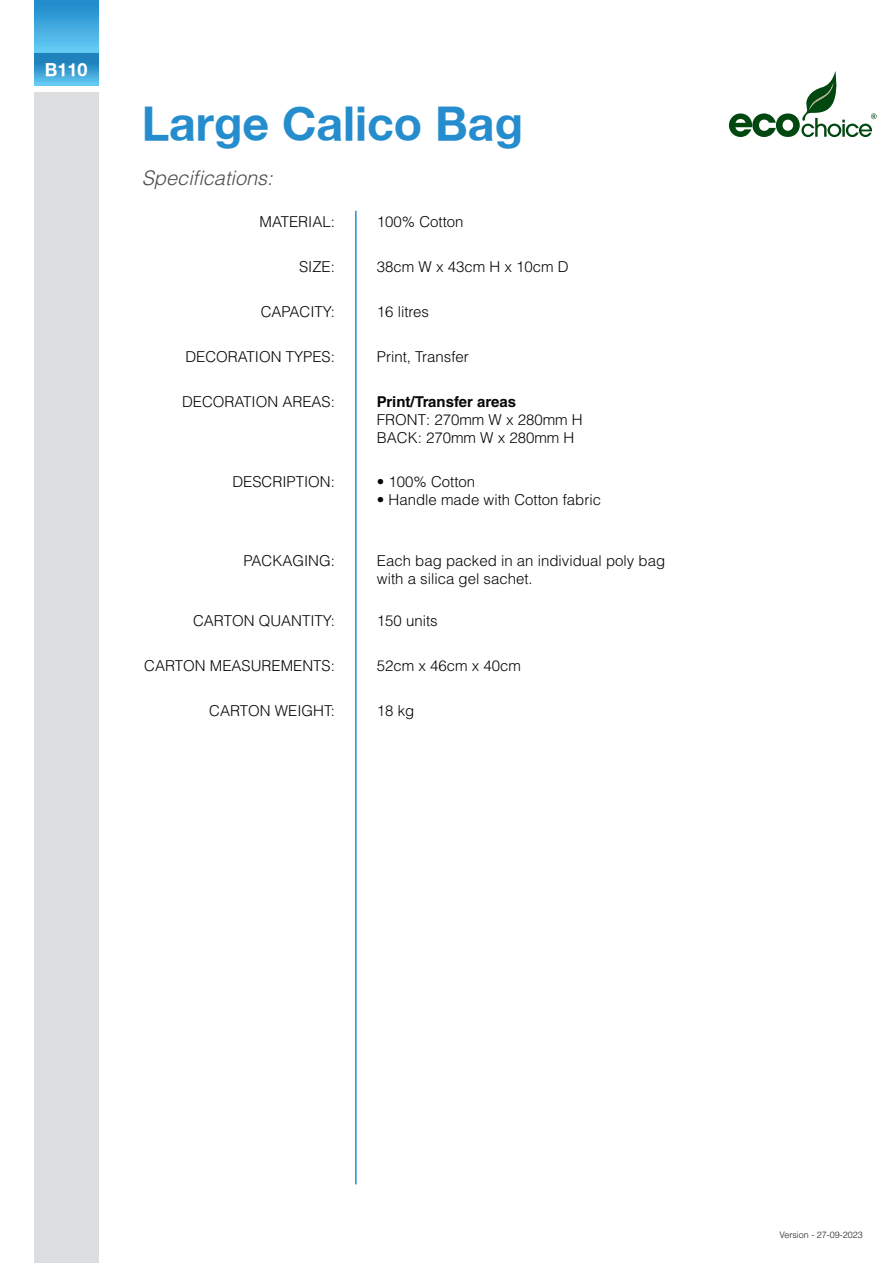
<style>
.page{position:relative;width:893px;height:1263px;background:#fff}
.page>*{position:absolute;margin:0;border:0;box-sizing:border-box;transform-origin:0 0}
.t1{font:700 46.5px "Helvetica Neue";color:#258dcd}
.t2{font:italic 300 19.95px "Helvetica LT Std";color:#4d4e50}
.t3{font:700 18px "Helvetica Neue";color:#fff}
.t4{font:300 15px/18px "Helvetica LT Std";color:#060705}
.t5{font:700 15px "Helvetica LT Std";color:#060705}
.t6{font:300 9px "Helvetica LT Std";color:#231f20}
</style>
<div class="page">
<div style="left:34px;top:0;width:64px;height:54px;background:linear-gradient(to bottom,#1c87c9,#67cdf5)"></div>
<svg style="left:34px;top:54px;width:64px;height:31px;background:#389cd1"></svg>
<div style="left:34px;top:93px;width:64px;height:1170px;background:#dcddde"></div>
<svg style="left:729px;top:71px;width:147px;height:66px"></svg>
<hr style="left:355px;top:211px;width:2px;height:973px;background:#258dcd">
<p class="t3" style="left:45px;top:58px;width:44px">B110</p>
<h1 class="t1" style="left:142px;top:95px;width:383px">Large Calico Bag</h1>
<h2 class="t2" style="left:142px;top:166px;width:133px">Specifications:</h2>
<p class="t4" style="left:260px;top:213px;width:77px">MATERIAL:</p>
<p class="t4" style="left:299px;top:258px;width:37px">SIZE:</p>
<p class="t4" style="left:261px;top:303px;width:76px">CAPACITY:</p>
<p class="t4" style="left:185px;top:348px;width:151px">DECORATION TYPES:</p>
<p class="t4" style="left:182px;top:393px;width:154px">DECORATION AREAS:</p>
<p class="t4" style="left:377px;top:213px;width:88px">100% Cotton</p>
<p class="t4" style="left:377px;top:258px;width:193px">38cm W x 43cm H x 10cm D</p>
<p class="t4" style="left:377px;top:303px;width:54px">16 litres</p>
<p class="t4" style="left:377px;top:348px;width:93px">Print, Transfer</p>
<p class="t5" style="left:377px;top:393px;width:141px">Print/Transfer areas</p>
<p class="t4" style="left:377px;top:411px;width:207px">FRONT: 270mm W x 280mm H<br>BACK: 270mm W x 280mm H</p>
<p class="t4" style="left:377px;top:472px;width:100px">• 100% Cotton</p>
<p class="t4" style="left:377px;top:490px;width:226px">• Handle made with Cotton fabric</p>
<p class="t4" style="left:232px;top:472px;width:104px">DESCRIPTION:</p>
<p class="t4" style="left:243px;top:552px;width:93px">PACKAGING:</p>
<p class="t4" style="left:193px;top:612px;width:143px">CARTON QUANTITY:</p>
<p class="t4" style="left:144px;top:657px;width:192px">CARTON MEASUREMENTS:</p>
<p class="t4" style="left:209px;top:702px;width:127px">CARTON WEIGHT:</p>
<p class="t4" style="left:377px;top:552px;width:290px">Each bag packed in an individual poly bag with a silica gel sachet.</p>
<p class="t4" style="left:377px;top:612px;width:62px">150 units</p>
<p class="t4" style="left:377px;top:657px;width:146px">52cm x 46cm x 40cm</p>
<p class="t4" style="left:377px;top:702px;width:39px">18 kg</p>
<p class="t6" style="left:779px;top:1229px;width:85px">Version - 27-09-2023</p>
</div>
